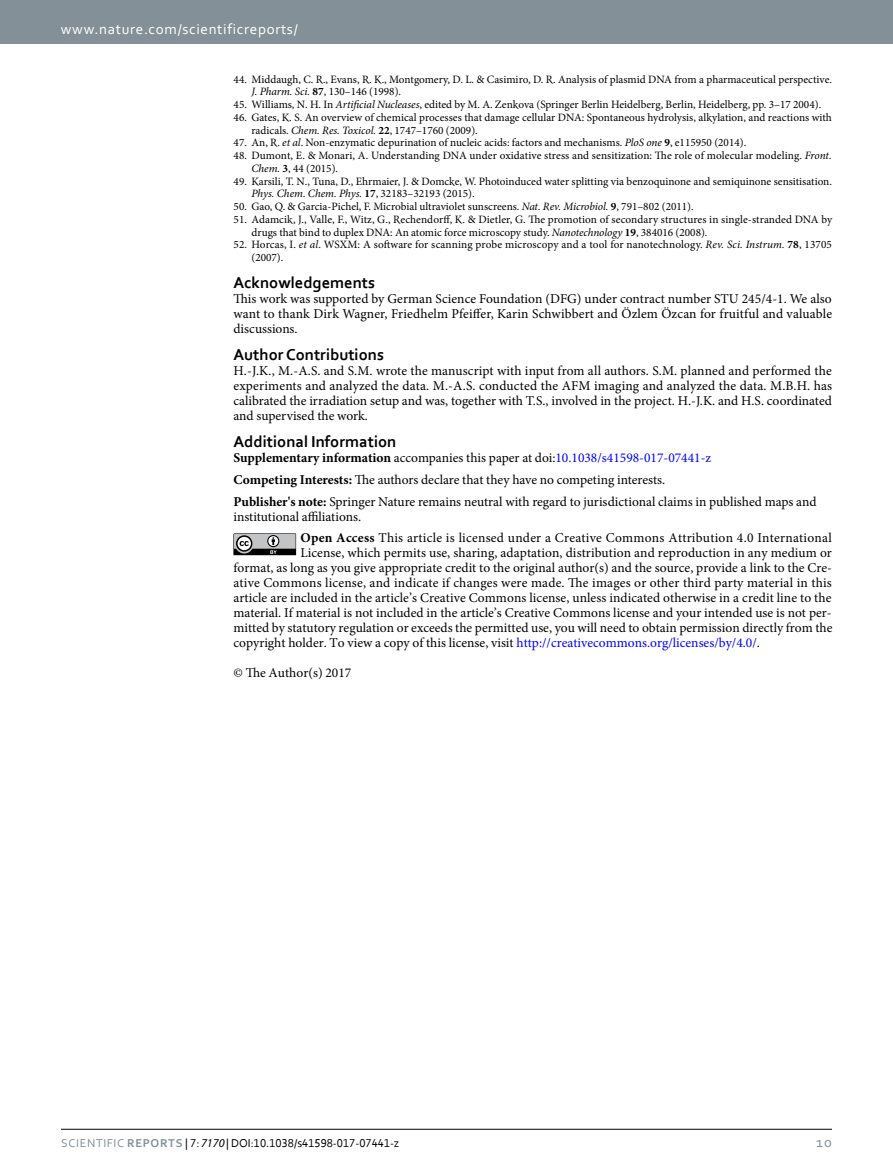
<style>
.page{position:relative;width:893px;height:1174px;background:#fff}
.page>*{position:absolute;margin:0;border:0;box-sizing:border-box;transform-origin:0 0}
.t1{font:700 16.5px "Corbel";color:#000}
.t2{font:15px "Corbel 2";letter-spacing:.045em;color:#fff}
.t3{font:15px "Corbel 2";color:#839097}
.t4{font:13.5px/15px "Minion Pro";color:#000;text-align:justify}
.t5{font:13.5px/21.8px "Minion Pro";letter-spacing:.02em;color:#000}
.t6{font:12px "Corbel";color:#000}
.t7{font:11.25px/12.8px "Minion Pro";color:#000}
.s1{font-style:italic}
.s2{font-weight:700}
.s3{color:#00f}
.s4{font-family:"Corbel 2";color:#839097}
.s5{font-family:"Corbel Bold 2";color:#839097}
.s6{font-family:"Myriad Pro";font-style:italic}
</style>
<div class="page">
<div style="left:0;top:0;width:893px;height:43px;background:#839097"></div>
<hr style="left:61px;top:1129px;width:771px;height:1px;background:#000">
<svg style="left:233px;top:533px;width:63px;height:22px"></svg>
<p class="t2" style="left:61px;top:19px;width:238px">www.nature.com/scientificreports/</p>
<p class="t7" style="left:251px;top:73px;width:582px;text-indent:-18px">44. Middaugh, C. R., Evans, R. K., Montgomery, D. L. &amp; Casimiro, D. R. Analysis of plasmid DNA from a pharmaceutical perspective.<br><span class="s1">J. Pharm. Sci.</span> <span class="s2">87</span>, 130–146 (1998).</p>
<p class="t7" style="left:234px;top:98px;width:589px">45. Williams, N. H. In <span class="s1">Artificial Nucleases</span>, edited by M. A. Zenkova (Springer Berlin Heidelberg, Berlin, Heidelberg, pp. 3–17 2004).</p>
<p class="t7" style="left:251px;top:111px;width:582px;text-indent:-18px">46. Gates, K. S. An overview of chemical processes that damage cellular DNA: Spontaneous hydrolysis, alkylation, and reactions with radicals. <span class="s1">Chem. Res. Toxicol.</span> <span class="s2">22</span>, 1747–1760 (2009).</p>
<p class="t7" style="left:234px;top:136px;width:514px">47. An, R. <span class="s1">et al</span>. Non-enzymatic depurination of nucleic acids: factors and mechanisms. <span class="s1">PloS one</span> <span class="s2">9</span>, e115950 (2014).</p>
<p class="t7" style="left:251px;top:149px;width:582px;text-indent:-18px">48. Dumont, E. &amp; Monari, A. Understanding DNA under oxidative stress and sensitization: The role of molecular modeling. <span class="s1">Front.<br>Chem.</span> <span class="s2">3</span>, 44 (2015).</p>
<p class="t7" style="left:251px;top:175px;width:582px;text-indent:-18px">49. Karsili, T. N., Tuna, D., Ehrmaier, J. &amp; Domcke, W. Photoinduced water splitting via benzoquinone and semiquinone sensitisation.<br><span class="s1">Phys. Chem. Chem. Phys.</span> <span class="s2">17</span>, 32183–32193 (2015).</p>
<p class="t7" style="left:234px;top:200px;width:462px">50. Gao, Q. &amp; Garcia-Pichel, F. Microbial ultraviolet sunscreens. <span class="s1">Nat. Rev. Microbiol.</span> <span class="s2">9</span>, 791–802 (2011).</p>
<p class="t7" style="left:251px;top:213px;width:582px;text-indent:-18px">51. Adamcik, J., Valle, F., Witz, G., Rechendorff, K. &amp; Dietler, G. The promotion of secondary structures in single-stranded DNA by drugs that bind to duplex DNA: An atomic force microscopy study. <span class="s1">Nanotechnology</span> <span class="s2">19</span>, 384016 (2008).</p>
<p class="t7" style="left:251px;top:238px;width:582px;text-indent:-18px">52. Horcas, I. <span class="s1">et al</span>. WSXM: A software for scanning probe microscopy and a tool for nanotechnology. <span class="s1">Rev. Sci. Instrum.</span> <span class="s2">78</span>, 13705 (2007).</p>
<p class="t1" style="left:233px;top:272px;width:143px">Acknowledgements</p>
<p class="t4" style="left:233px;top:291px;width:600px">This work was supported by German Science Foundation (DFG) under contract number STU 245/4-1. We also want to thank Dirk Wagner, Friedhelm Pfeiffer, Karin Schwibbert and Özlem Özcan for fruitful and valuable discussions.</p>
<p class="t1" style="left:233px;top:344px;width:152px">Author Contributions</p>
<p class="t4" style="left:233px;top:363px;width:600px">H.-J.K., M.-A.S. and S.M. wrote the manuscript with input from all authors. S.M. planned and performed the experiments and analyzed the data. M.-A.S. conducted the AFM imaging and analyzed the data. M.B.H. has calibrated the irradiation setup and was, together with T.S., involved in the project. H.-J.K. and H.S. coordinated and supervised the work.</p>
<p class="t1" style="left:233px;top:431px;width:164px">Additional Information</p>
<p class="t4" style="left:233px;top:447px;width:584px;line-height:21.8px;text-align:left"><span class="s2">Supplementary information</span> accompanies this paper at doi:<span class="s3">10.1038/s41598-017-07441-z<br></span><span class="s2">Competing Interests:</span> The authors declare that they have no competing interests.<br><span class="s2">Publisher's note:</span> Springer Nature remains neutral with regard to jurisdictional claims in published maps and</p>
<p class="t5" style="left:301px;top:505px;width:533px;text-indent:-67px">institutional affiliations.<br><span class="s2">Open Access</span> This article is licensed under a Creative Commons Attribution 4.0 International</p>
<p class="t4" style="left:233px;top:546px;width:601px;text-indent:67px">License, which permits use, sharing, adaptation, distribution and reproduction in any medium or format, as long as you give appropriate credit to the original author(s) and the source, provide a link to the Cre&shy;ative Commons license, and indicate if changes were made. The images or other third party material in this article are included in the article’s Creative Commons license, unless indicated otherwise in a credit line to the material. If material is not included in the article’s Creative Commons license and your intended use is not per&shy;mitted by statutory regulation or exceeds the permitted use, you will need to obtain permission directly from the copyright holder. To view a copy of this license, visit <span class="s3">http://creativecommons.org/licenses/by/4.0/</span>.</p>
<p class="t4" style="left:233px;top:665px;width:119px">© The Author(s) 2017</p>
<p class="t6" style="left:61px;top:1135px;width:339px"><span class="s4">Scientific</span> <span class="s5">REPOrtS</span> | 7: <span class="s6">7170</span> | DOI:10.1038/s41598-017-07441-z</p>
<p class="t3" style="left:816px;top:1132px;width:17px">10</p>
</div>
